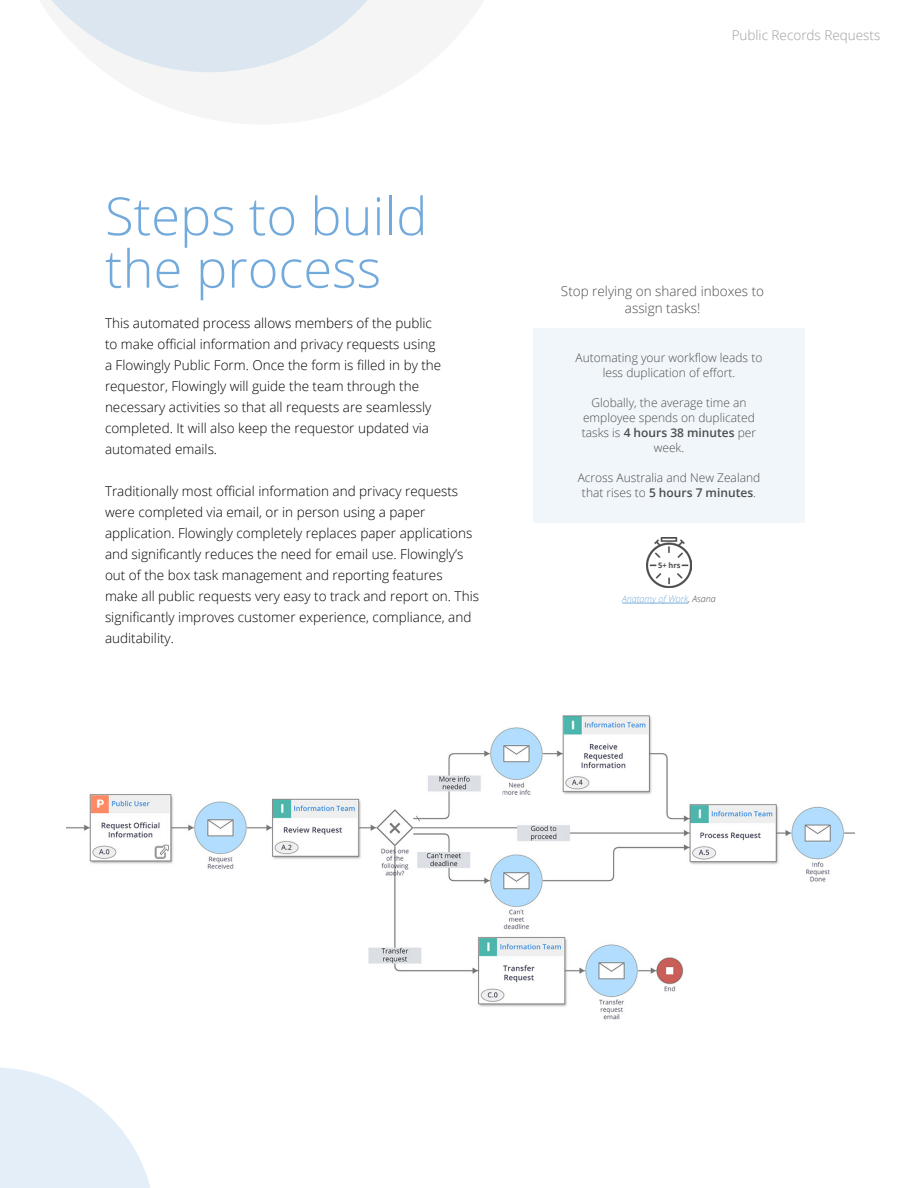
<style>
.page{position:relative;width:918px;height:1188px;background:#fff}
.page>*{position:absolute;margin:0;border:0;box-sizing:border-box;transform-origin:0 0}
.Heading_Open_Sans_Li{font:300 52.5px/52.5px "Open Sans";color:#73aadc}
.Paragraph_Open_Sans{font:300 13.5px/21px "Open Sans";color:#000}
.t1{font:300 13.5px/16.5px "Open Sans";color:#4d4d4d;text-align:center}
.Paragraph_Open_Sans-2{font:300 13.5px "Open Sans";color:#9e9e9e}
.t2{font:300 12px/15px "Open Sans";color:#4d4d4d;text-align:center}
.t3{font:italic 300 9px "Open Sans";color:#73aadc}
.t4{font:700 7.5px "Open Sans";color:#4d4d4d}
.s1{font-weight:600}
.s2{color:#4d4d4d}
</style>
<div class="page">
<img style="left:66px;top:715px;width:789px;height:305px">
<div style="left:533px;top:328px;width:272px;height:194px;background:#f1f6fb"></div>
<svg style="left:51px;top:0;width:317px;height:72px"></svg>
<svg style="left:0;top:1068px;width:150px;height:120px"></svg>
<img style="left:646px;top:537px;width:46px;height:51px">
<hr style="left:622px;top:603px;width:66px;height:1px;background:#73aadc">
<p class="Heading_Open_Sans_Li" style="left:105px;top:188px;width:324px">Steps to build the process</p>
<p class="Paragraph_Open_Sans" style="left:105px;top:312px;width:338px">This automated process allows members of the public to make official information and privacy requests using a Flowingly Public Form. Once the form is filled in by the requestor, Flowingly will guide the team through the necessary activities so that all requests are seamlessly completed. It will also keep the requestor updated via automated emails.</p>
<p class="Paragraph_Open_Sans" style="left:105px;top:480px;width:376px">Traditionally most official information and privacy requests were completed via email, or in person using a paper application. Flowingly completely replaces paper applications and significantly reduces the need for email use. Flowingly’s out of the box task management and reporting features make all public requests very easy to track and report on. This significantly improves customer experience, compliance, and auditability.</p>
<p class="Paragraph_Open_Sans-2" style="left:732px;top:26px;width:150px">Public Records Requests</p>
<p class="t1" style="left:561px;top:283px;width:205px">Stop relying on shared inboxes to assign tasks!</p>
<p class="t2" style="left:576px;top:350px;width:188px">Automating your workflow leads to less duplication of effort.</p>
<p class="t2" style="left:582px;top:395px;width:176px">Globally, the average time an employee spends on duplicated tasks is <span class="s1">4 hours 38 minutes</span> per week.</p>
<p class="t2" style="left:578px;top:470px;width:184px">Across Australia and New Zealand that rises to <span class="s1">5 hours 7 minutes</span>.</p>
<p class="t4" style="left:658px;top:560px;width:24px">5+ hrs</p>
<p class="t3" style="left:622px;top:593px;width:95px">Anatomy of Work<span class="s2">, Asana</span></p>
</div>
